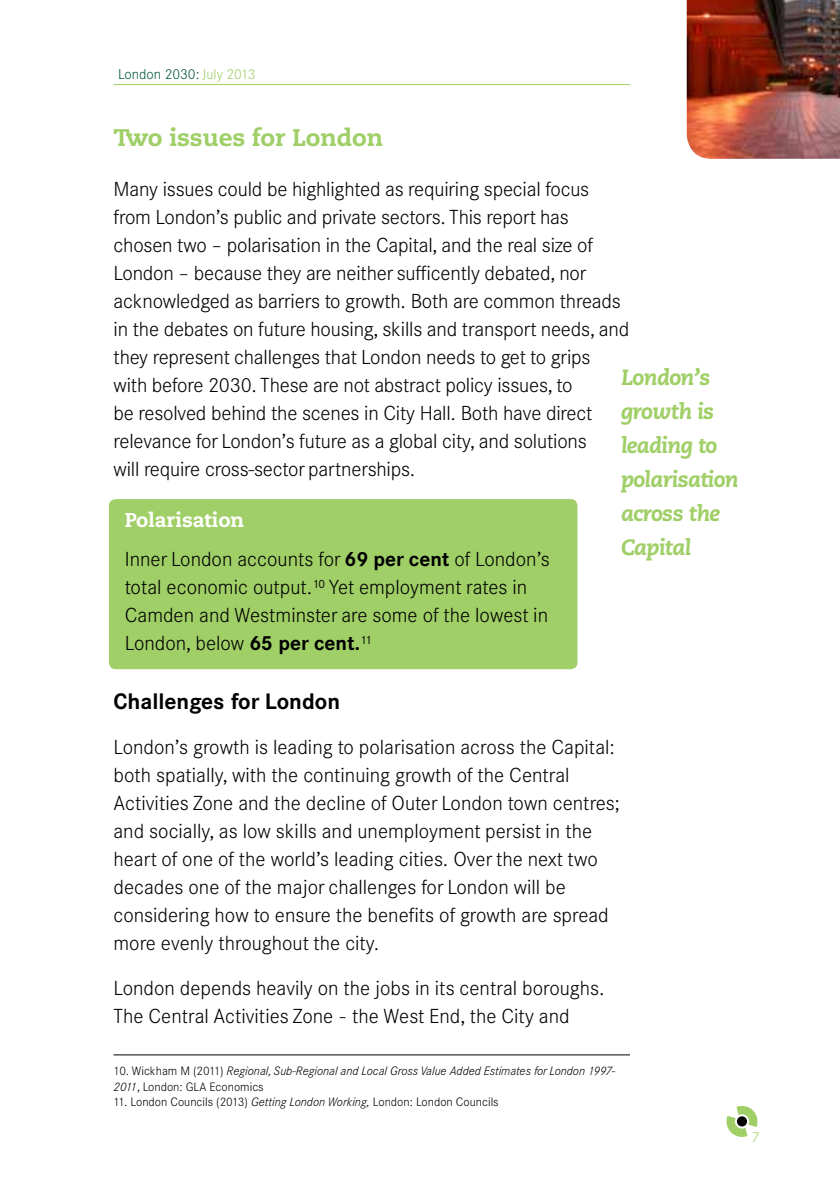
<style>
.page{position:relative;width:840px;height:1191px;background:#fff}
.page>*{position:absolute;margin:0;border:0;box-sizing:border-box;transform-origin:0 0}
.t1{font:800 24px "Caecilia LT Std";letter-spacing:-.005em;color:#a0cf67}
.t2{font:italic 800 22px/34px "Caecilia LT Std";letter-spacing:-.03em;color:#a0cf67}
.t3{font:700 22px "Corporate SBQ";color:#000}
.t4{font:300 20px/28px "Corporate SBQ";letter-spacing:-.01em;color:#000}
.t5{font:800 20px "Caecilia LT Std";color:#fff}
.t6{font:300 14px "Corporate SBQ";color:#005836}
.t7{font:300 14px "Corporate SBQ";color:#a0cf67}
.t8{font:italic 300 12px/16px "Corporate SBQ";color:#000}
.t9{font:300 12px "Corporate SBQ";color:#000}
.s1{color:#a0cf67}
.s2{font-weight:700}
.s3{font-style:normal}
.s4{font-style:italic}
</style>
<div class="page">
<hr style="left:113px;top:84px;width:516px;height:1px;background:#a0cf67">
<svg style="left:726px;top:1106px;width:32px;height:31px"></svg>
<div style="left:109px;top:499px;width:468px;height:170px;background:#a0cf67;border-radius:7px"></div>
<img style="left:686px;top:0;width:153px;height:159px">
<hr style="left:113px;top:1054px;width:516px;height:1px;background:#000">
<p class="t6" style="left:118px;top:66px;width:139px">London 2030: <span class="s1">July 2013</span></p>
<p class="t1" style="left:113px;top:122px;width:271px">Two issues for London</p>
<p class="t4" style="left:113px;top:175px;width:517px">Many issues could be highlighted as requiring special focus from London’s public and private sectors. This report has chosen two – polarisation in the Capital, and the real size of London – because they are neither sufficently debated, nor acknowledged as barriers to growth. Both are common threads in the debates on future housing, skills and transport needs, and they represent challenges that London needs to get to grips with before 2030. These are not abstract policy issues, to<br>be resolved behind the scenes in City Hall. Both have direct relevance for London’s future as a global city, and solutions<br>will require cross-sector partnerships.</p>
<p class="t5" style="left:125px;top:507px;width:121px">Polarisation</p>
<p class="t4" style="left:125px;top:545px;width:426px">Inner London accounts for <span class="s2">69 per cent</span> of London’s total economic output.<sup>10</sup> Yet employment rates in Camden and Westminster are some of the lowest in London, below <span class="s2">65 per cent.</span><sup>11</sup></p>
<p class="t3" style="left:113px;top:687px;width:228px">Challenges for London</p>
<p class="t4" style="left:113px;top:733px;width:507px">London’s growth is leading to polarisation across the Capital: both spatially, with the continuing growth of the Central Activities Zone and the decline of Outer London town centres; and socially, as low skills and unemployment persist in the heart of one of the world’s leading cities. Over the next two decades one of the major challenges for London will be considering how to ensure the benefits of growth are spread more evenly throughout the city.</p>
<p class="t4" style="left:113px;top:974px;width:492px">London depends heavily on the jobs in its central boroughs.<br>The Central Activities Zone - the West End, the City and</p>
<p class="t8" style="left:113px;top:1063px;width:503px"><span class="s3">10. Wickham M (2011)</span> Regional, Sub-Regional and Local Gross Value Added Estimates for London 1997-<br>2011<span class="s3">, London: GLA Economics</span></p>
<p class="t9" style="left:113px;top:1094px;width:386px">11. London Councils (2013) <span class="s4">Getting London Working,</span> London: London Councils</p>
<p class="t2" style="left:620px;top:361px;width:119px">London’s growth is leading to polarisation across the<br>Capital</p>
<p class="t7" style="left:751px;top:1128px;width:9px">7</p>
</div>
